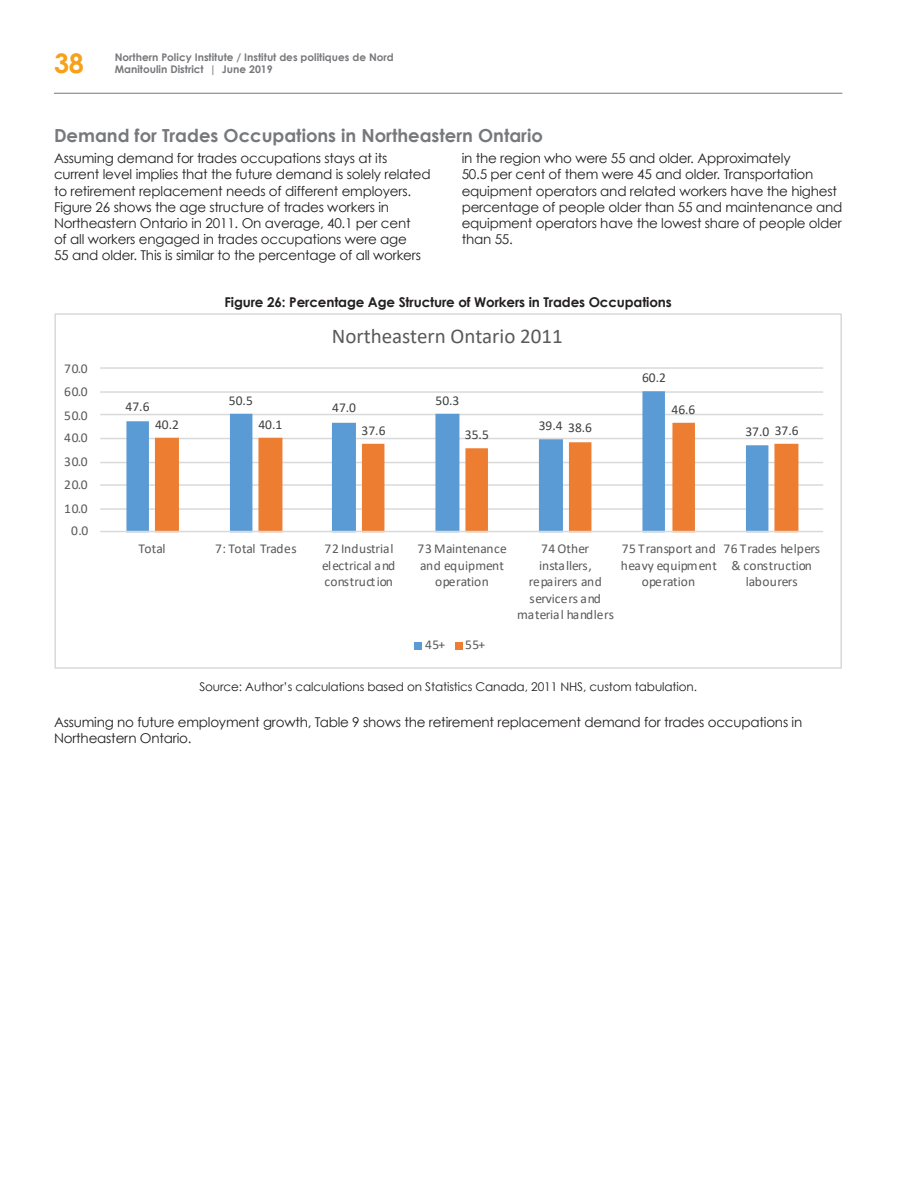
<style>
.page{position:relative;width:918px;height:1188px;background:#fff}
.page>*{position:absolute;margin:0;border:0;box-sizing:border-box;transform-origin:0 0}
.t1{font:700 27px "Century Gothic";color:#f7a11a}
.t2{font:21px "Calibri";color:#595959}
.t3{font:700 18px "Century Gothic";color:#77787b}
.Body{font:13.5px/16.2px "Century Gothic";letter-spacing:-.015em;color:#231f20}
.t4{font:13.5px/16.5px "Calibri";color:#595959;text-align:center}
.Figure_Text{font:700 13.5px "Century Gothic";letter-spacing:-.01em;color:#231f20}
.t5{font:13.5px "Calibri";color:#404040}
.Sources_Text{font:12px "Century Gothic";letter-spacing:-.01em;color:#231f20}
.t6{font:700 10.5px "Century Gothic";color:#77787b}
</style>
<div class="page">
<hr style="left:54px;top:93px;width:788px;height:1px;background:#77787b">
<hr style="left:100px;top:508px;width:723px;height:2px;background:#d9d9d9">
<hr style="left:100px;top:484px;width:723px;height:2px;background:#d9d9d9">
<hr style="left:100px;top:462px;width:723px;height:1px;background:#d9d9d9">
<hr style="left:100px;top:438px;width:723px;height:1px;background:#d9d9d9">
<hr style="left:100px;top:414px;width:723px;height:1px;background:#d9d9d9">
<hr style="left:100px;top:391px;width:723px;height:2px;background:#d9d9d9">
<hr style="left:100px;top:367px;width:723px;height:2px;background:#d9d9d9">
<svg style="left:126px;top:391px;width:642px;height:140px"></svg>
<svg style="left:155px;top:423px;width:643px;height:108px"></svg>
<hr style="left:100px;top:531px;width:723px;height:1px;background:#d9d9d9">
<div style="left:414px;top:642px;width:8px;height:7px;background:#5b9bd5"></div>
<div style="left:455px;top:642px;width:7px;height:7px;background:#ed7d31"></div>
<div style="left:54px;top:313px;width:788px;height:356px;border:2px solid #d9d9d9"></div>
<p class="t6" style="left:115px;top:50px;width:281px">Northern Policy Institute / Institut des politiques de Nord</p>
<h1 class="t1" style="left:54px;top:46px;width:31px">38</h1>
<p class="t6" style="left:115px;top:62px;width:159px">Manitoulin District | June 2019</p>
<h2 class="t3" style="left:54px;top:124px;width:490px">Demand for Trades Occupations in Northeastern Ontario</h2>
<p class="Body" style="left:54px;top:150px;width:378px">Assuming demand for trades occupations stays at its current level implies that the future demand is solely related to retirement replacement needs of different employers.<br>Figure 26 shows the age structure of trades workers in Northeastern Ontario in 2011. On average, 40.1 per cent<br>of all workers engaged in trades occupations were age<br>55 and older. This is similar to the percentage of all workers</p>
<p class="Body" style="left:462px;top:150px;width:382px">in the region who were 55 and older. Approximately<br>50.5 per cent of them were 45 and older. Transportation equipment operators and related workers have the highest percentage of people older than 55 and maintenance and equipment operators have the lowest share of people older than 55.</p>
<p class="Figure_Text" style="left:225px;top:293px;width:449px">Figure 26: Percentage Age Structure of Workers in Trades Occupations</p>
<p class="t4" style="left:64px;top:360px;width:25px">70.0</p>
<p class="t4" style="left:64px;top:383px;width:25px">60.0</p>
<p class="t4" style="left:64px;top:407px;width:25px">50.0</p>
<p class="t4" style="left:64px;top:429px;width:25px">40.0</p>
<p class="t4" style="left:64px;top:453px;width:25px">30.0</p>
<p class="t4" style="left:64px;top:476px;width:25px">20.0</p>
<p class="t4" style="left:64px;top:500px;width:25px">10.0</p>
<p class="t4" style="left:71px;top:522px;width:19px">0.0</p>
<p class="t2" style="left:332px;top:322px;width:232px">Northeastern Ontario 2011</p>
<p class="t5" style="left:642px;top:368px;width:25px">60.2</p>
<p class="t5" style="left:126px;top:397px;width:25px">47.6</p>
<p class="t5" style="left:229px;top:391px;width:25px">50.5</p>
<p class="t5" style="left:332px;top:398px;width:25px">47.0</p>
<p class="t5" style="left:435px;top:391px;width:25px">50.3</p>
<p class="t5" style="left:671px;top:400px;width:25px">46.6</p>
<p class="t5" style="left:155px;top:415px;width:25px">40.2</p>
<p class="t5" style="left:258px;top:415px;width:25px">40.1</p>
<p class="t5" style="left:362px;top:421px;width:25px">37.6</p>
<p class="t5" style="left:465px;top:425px;width:25px">35.5</p>
<p class="t5" style="left:539px;top:416px;width:25px">39.4</p>
<p class="t5" style="left:568px;top:418px;width:25px">38.6</p>
<p class="t5" style="left:775px;top:421px;width:25px">37.6</p>
<p class="t5" style="left:745px;top:422px;width:25px">37.0</p>
<p class="t4" style="left:138px;top:540px;width:29px">Total</p>
<p class="t4" style="left:215px;top:540px;width:83px">7: Total Trades</p>
<p class="t4" style="left:322px;top:540px;width:75px;text-align:justify">72 Industrial electrical and construction</p>
<p class="t4" style="left:418px;top:540px;width:91px">73 Maintenance and equipment operation</p>
<p class="t4" style="left:517px;top:540px;width:98px">74 Other installers, repairers and servicers and material handlers</p>
<p class="t4" style="left:621px;top:540px;width:98px">75 Transport and heavy equipment operation</p>
<p class="t4" style="left:723px;top:540px;width:98px">76 Trades helpers &amp; construction labourers</p>
<p class="t4" style="left:425px;top:636px;width:22px">45+</p>
<p class="t4" style="left:465px;top:636px;width:22px">55+</p>
<p class="Sources_Text" style="left:199px;top:679px;width:499px">Source: Author’s calculations based on Statistics Canada, 2011 NHS, custom tabulation.</p>
<p class="Body" style="left:54px;top:714px;width:750px">Assuming no future employment growth, Table 9 shows the retirement replacement demand for trades occupations in<br>Northeastern Ontario.</p>
</div>
